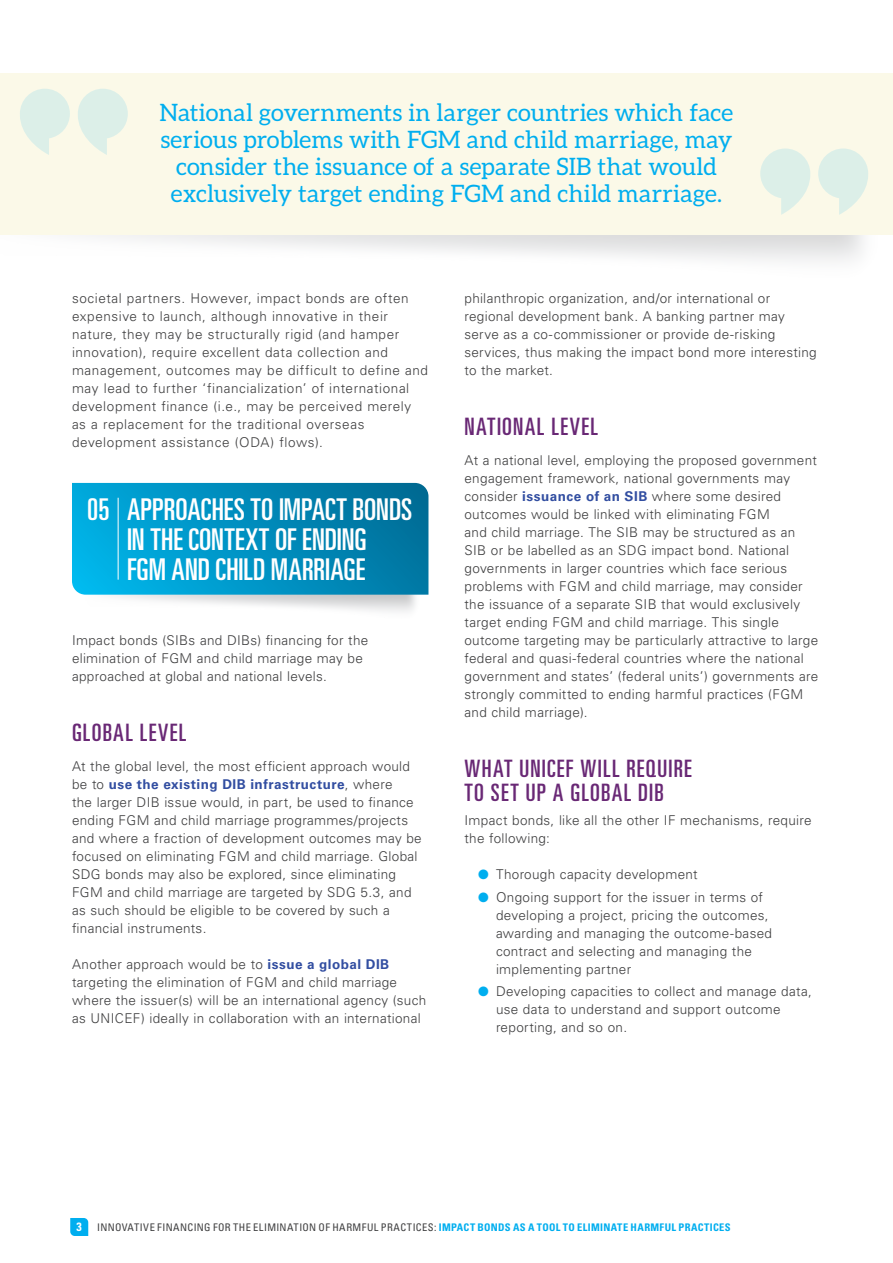
<style>
.page{position:relative;width:893px;height:1263px;background:#fff}
.page>*{position:absolute;margin:0;border:0;box-sizing:border-box;transform-origin:0 0}
.t1{font:ultra-condensed 30px/30px "Univers LT Std";color:#fff;text-align:center}
.Callout_Quote{font:24px/27px "Aleo";letter-spacing:.005em;color:#00aeef;text-align:center}
.Subhead_3{font:ultra-condensed 24px/24px "Univers LT Std";letter-spacing:.055em;color:#692875}
.Text{font:300 13.5px/18px "Univers LT Pro 45";letter-spacing:.025em;color:#3e3e3f}
.t2{font:700 condensed 12px "Univers LT Std";color:#fff}
.t3{font:condensed 10.5px "Univers LT Std";letter-spacing:.035em;color:#3e3e3f}
.s1{font-family:"Univers LT Pro 65";font-weight:700;color:#324ea1}
.s2{color:#00aeef}
.s3{font-weight:700;color:#00aeef}
</style>
<div class="page">
<svg style="left:70px;top:1218px;width:18px;height:18px"></svg>
<svg style="left:72px;top:483px;width:356px;height:112px;background:#0190c0"></svg>
<hr style="left:118px;top:498px;width:1px;height:82px;background:#fff">
<div style="left:0;top:74px;width:893px;height:161px;background:#fbf9e8"></div>
<svg style="left:78px;top:89px;width:50px;height:66px"></svg>
<svg style="left:20px;top:89px;width:50px;height:66px"></svg>
<svg style="left:760px;top:148px;width:50px;height:67px"></svg>
<svg style="left:818px;top:148px;width:50px;height:67px"></svg>
<p class="Callout_Quote" style="left:160px;top:99px;width:575px">National governments in larger countries which face serious problems with FGM and child marriage, may consider the issuance of a separate SIB that would exclusively target ending FGM and child marriage.</p>
<p class="Text" style="left:72px;top:289px;width:357px">societal partners. However, impact bonds are often expensive to launch, although innovative in their nature, they may be structurally rigid (and hamper innovation), require excellent data collection and management, outcomes may be difficult to define and may lead to further ‘financialization’ of international development finance (i.e., may be perceived merely as a replacement for the traditional overseas development assistance (ODA) flows).</p>
<p class="t1" style="left:87px;top:494px;width:327px">05 APPROACHES TO IMPACT BONDS<br>IN THE CONTEXT OF ENDING<br>FGM AND CHILD MARRIAGE</p>
<p class="Text" style="left:72px;top:631px;width:298px">Impact bonds (SIBs and DIBs) financing for the elimination of FGM and child marriage may be approached at global and national levels.</p>
<p class="Subhead_3" style="left:72px;top:720px;width:116px">GLOBAL LEVEL</p>
<p class="Text" style="left:72px;top:757px;width:351px">At the global level, the most efficient approach would be to <span class="s1">use the existing DIB infrastructure</span>, where<br>the larger DIB issue would, in part, be used to finance ending FGM and child marriage programmes/projects and where a fraction of development outcomes may be focused on eliminating FGM and child marriage. Global SDG bonds may also be explored, since eliminating FGM and child marriage are targeted by SDG 5.3, and as such should be eligible to be covered by such a financial instruments.</p>
<p class="Text" style="left:72px;top:955px;width:356px">Another approach would be to <span class="s1">issue a global DIB </span>targeting the elimination of FGM and child marriage where the issuer(s) will be an international agency (such as UNICEF) ideally in collaboration with an international</p>
<p class="Text" style="left:464px;top:289px;width:354px">philanthropic organization, and/or international or regional development bank. A banking partner may serve as a co-commissioner or provide de-risking services, thus making the impact bond more interesting to the market.</p>
<p class="Subhead_3" style="left:464px;top:414px;width:135px">NATIONAL LEVEL</p>
<p class="Text" style="left:464px;top:451px;width:355px">At a national level, employing the proposed government engagement framework, national governments may consider <span class="s1">issuance of an SIB</span> where some desired outcomes would be linked with eliminating FGM<br>and child marriage. The SIB may be structured as an SIB or be labelled as an SDG impact bond. National governments in larger countries which face serious problems with FGM and child marriage, may consider the issuance of a separate SIB that would exclusively target ending FGM and child marriage. This single outcome targeting may be particularly attractive to large federal and quasi-federal countries where the national government and states’ (federal units’) governments are strongly committed to ending harmful practices (FGM and child marriage).</p>
<p class="Subhead_3" style="left:464px;top:756px;width:229px">WHAT UNICEF WILL REQUIRE<br>TO SET UP A GLOBAL DIB</p>
<p class="Text" style="left:464px;top:811px;width:348px">Impact bonds, like all the other IF mechanisms, require the following:</p>
<p class="Text" style="left:478px;top:865px;width:221px"><span class="s2">●</span> Thorough capacity development</p>
<p class="Text" style="left:496px;top:888px;width:278px;text-indent:-18px"><span class="s2">●</span> Ongoing support for the issuer in terms of developing a project, pricing the outcomes, awarding and managing the outcome-based contract and selecting and managing the implementing partner</p>
<p class="Text" style="left:496px;top:982px;width:317px;text-indent:-18px"><span class="s2">●</span> Developing capacities to collect and manage data, use data to understand and support outcome reporting, and so on.</p>
<p class="t2" style="left:77px;top:1220px;width:7px">3</p>
<p class="t3" style="left:97px;top:1220px;width:635px">INNOVATIVE FINANCING FOR THE ELIMINATION OF HARMFUL PRACTICES: <span class="s3">IMPACT BONDS AS A TOOL TO ELIMINATE HARMFUL PRACTICES</span></p>
</div>
